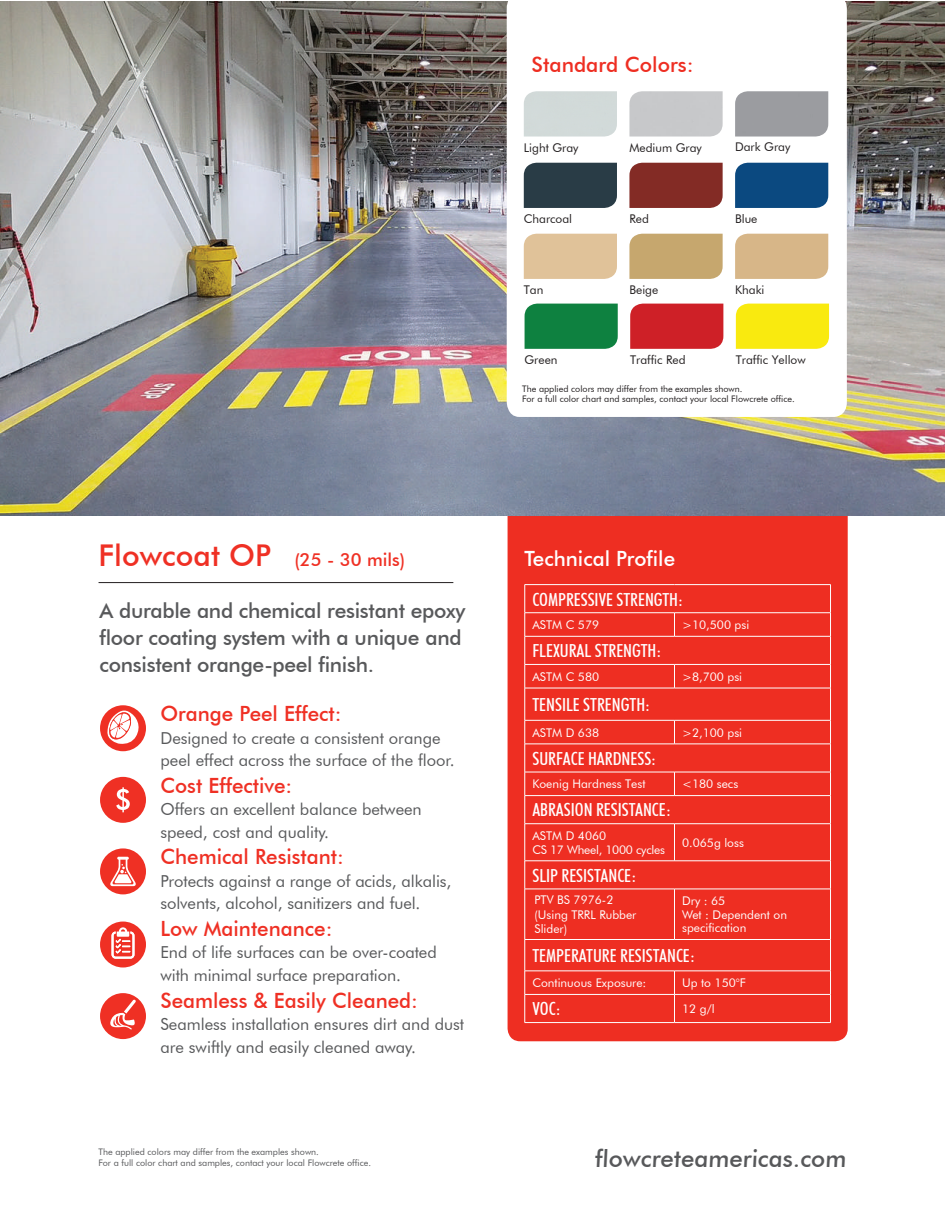
<style>
.page{position:relative;width:945px;height:1215px;background:#fff}
.page>*{position:absolute;margin:0;border:0;box-sizing:border-box;transform-origin:0 0}
.t1{font:500 30px "Futura BT";color:#ef3024}
.t2{font:500 24px "Futura BT";color:#57585a}
.t3{font:500 21px/27px "Futura BT";letter-spacing:-.015em;color:#58595b}
.t4{font:500 21px "Futura BT";color:#ef3024}
.t5{font:500 21px "Futura BT";color:#fff}
.t6{font:500 21px "Futura BT";color:#ee2e22}
.t7{font:500 condensed 18px "Futura BT";color:#fff}
.t8{font:500 18px "Futura BT";color:#ef3024}
.t9{font:16.5px/22.5px "Futura BT";color:#58595b}
.t10{font:12px/13.5px "Futura BT";color:#fff}
.t11{font:12px "Futura BT";color:#231f20}
.t12{font:12px/13.5px "Futura BT";letter-spacing:-.02em;color:#fff}
.t13{font:9px/10.8px "Futura BT";color:#57585a}
.t14{font:9px/10.8px "Futura BT";color:#231f20}
</style>
<div class="page">
<div style="left:508px;top:363px;width:340px;height:678px;background:#ee2e22;border-radius:13px"></div>
<hr style="left:99px;top:582px;width:354px;height:1px;background:#231f20">
<img style="left:0;top:1px;width:944px;height:515px">
<div style="left:100px;top:993px;width:46px;height:46px;background:#ef3024;border-radius:50%"></div>
<div style="left:100px;top:922px;width:46px;height:46px;background:#ef3024;border-radius:50%"></div>
<svg style="left:110px;top:1000px;width:26px;height:30px"></svg>
<div style="left:100px;top:848px;width:46px;height:46px;background:#ef3024;border-radius:50%"></div>
<svg style="left:110px;top:857px;width:26px;height:29px"></svg>
<div style="left:100px;top:705px;width:46px;height:46px;background:#ef3024;border-radius:50%"></div>
<svg style="left:107px;top:710px;width:35px;height:34px"></svg>
<svg style="left:112px;top:927px;width:23px;height:32px"></svg>
<div style="left:100px;top:777px;width:46px;height:46px;background:#ef3024;border-radius:50%"></div>
<svg style="left:116px;top:787px;width:14px;height:25px"></svg>
<svg style="left:507px;top:1px;width:340px;height:416px"></svg>
<div style="left:524px;top:91px;width:93px;height:46px;background:#d2dad9"></div>
<div style="left:629px;top:163px;width:94px;height:45px;background:#832b25"></div>
<div style="left:735px;top:91px;width:93px;height:46px;background:#9b9ca0"></div>
<img style="left:629px;top:91px;width:94px;height:46px">
<div style="left:735px;top:163px;width:93px;height:45px;background:#0b4980"></div>
<div style="left:524px;top:234px;width:93px;height:45px;background:#e0c299"></div>
<div style="left:524px;top:163px;width:93px;height:45px;background:#293c46"></div>
<div style="left:629px;top:234px;width:94px;height:45px;background:#c6a76e"></div>
<div style="left:735px;top:234px;width:93px;height:45px;background:#d7b688"></div>
<div style="left:525px;top:304px;width:93px;height:45px;background:#0e8140"></div>
<div style="left:630px;top:304px;width:93px;height:45px;background:#ce2027"></div>
<div style="left:736px;top:304px;width:93px;height:45px;background:#f9ea0f"></div>
<hr style="left:525px;top:584px;width:149px;height:1px;background:#fff">
<hr style="left:674px;top:584px;width:157px;height:1px;background:#fff">
<hr style="left:525px;top:612px;width:149px;height:1px;background:#fff">
<hr style="left:674px;top:612px;width:157px;height:1px;background:#fff">
<svg style="left:674px;top:613px;width:1px;height:23px"></svg>
<hr style="left:525px;top:636px;width:149px;height:1px;background:#fff">
<hr style="left:674px;top:636px;width:157px;height:1px;background:#fff">
<hr style="left:525px;top:664px;width:149px;height:1px;background:#fff">
<svg style="left:524px;top:585px;width:1px;height:103px"></svg>
<hr style="left:674px;top:664px;width:157px;height:1px;background:#fff">
<svg style="left:674px;top:665px;width:1px;height:23px"></svg>
<svg style="left:830px;top:585px;width:1px;height:103px"></svg>
<hr style="left:525px;top:688px;width:149px;height:1px;background:#fff">
<hr style="left:524px;top:688px;width:1px;height:32px;background:#fff">
<hr style="left:674px;top:688px;width:157px;height:1px;background:#fff">
<hr style="left:830px;top:688px;width:1px;height:32px;background:#fff">
<hr style="left:525px;top:720px;width:149px;height:1px;background:#fff">
<hr style="left:674px;top:720px;width:157px;height:1px;background:#fff">
<svg style="left:674px;top:720px;width:1px;height:24px"></svg>
<hr style="left:525px;top:744px;width:149px;height:1px;background:#fff">
<hr style="left:674px;top:744px;width:157px;height:1px;background:#fff">
<hr style="left:525px;top:772px;width:149px;height:1px;background:#fff">
<hr style="left:674px;top:772px;width:157px;height:1px;background:#fff">
<svg style="left:674px;top:772px;width:1px;height:23px"></svg>
<hr style="left:525px;top:795px;width:149px;height:1px;background:#fff">
<svg style="left:524px;top:720px;width:1px;height:104px"></svg>
<hr style="left:674px;top:795px;width:157px;height:1px;background:#fff">
<svg style="left:830px;top:720px;width:1px;height:103px"></svg>
<hr style="left:525px;top:823px;width:149px;height:1px;background:#fff">
<hr style="left:524px;top:824px;width:1px;height:37px;background:#fff">
<hr style="left:674px;top:823px;width:157px;height:1px;background:#fff">
<hr style="left:674px;top:824px;width:1px;height:37px;background:#fff">
<hr style="left:830px;top:824px;width:1px;height:37px;background:#fff">
<hr style="left:525px;top:860px;width:149px;height:1px;background:#fff">
<svg style="left:524px;top:861px;width:1px;height:28px"></svg>
<hr style="left:674px;top:860px;width:157px;height:1px;background:#fff">
<svg style="left:830px;top:861px;width:1px;height:28px"></svg>
<hr style="left:525px;top:889px;width:149px;height:1px;background:#fff">
<hr style="left:524px;top:889px;width:1px;height:50px;background:#fff">
<hr style="left:674px;top:889px;width:157px;height:1px;background:#fff">
<hr style="left:674px;top:889px;width:1px;height:50px;background:#fff">
<hr style="left:830px;top:889px;width:1px;height:50px;background:#fff">
<hr style="left:525px;top:939px;width:149px;height:1px;background:#fff">
<hr style="left:524px;top:940px;width:1px;height:31px;background:#fff">
<hr style="left:674px;top:939px;width:157px;height:1px;background:#fff">
<hr style="left:830px;top:940px;width:1px;height:31px;background:#fff">
<hr style="left:525px;top:970px;width:149px;height:1px;background:#fff">
<hr style="left:674px;top:970px;width:157px;height:1px;background:#fff">
<hr style="left:525px;top:994px;width:149px;height:1px;background:#fff">
<svg style="left:524px;top:971px;width:1px;height:51px"></svg>
<hr style="left:674px;top:994px;width:157px;height:1px;background:#fff">
<svg style="left:674px;top:971px;width:1px;height:51px"></svg>
<svg style="left:830px;top:971px;width:1px;height:51px"></svg>
<hr style="left:525px;top:1022px;width:149px;height:1px;background:#fff">
<hr style="left:674px;top:1022px;width:157px;height:1px;background:#fff">
<p class="t6" style="left:532px;top:51px;width:164px">Standard Colors:</p>
<p class="t11" style="left:524px;top:140px;width:56px">Light Gray</p>
<p class="t11" style="left:629px;top:140px;width:74px">Medium Gray</p>
<p class="t11" style="left:735px;top:139px;width:57px">Dark Gray</p>
<p class="t11" style="left:524px;top:212px;width:50px">Charcoal</p>
<p class="t11" style="left:629px;top:212px;width:21px">Red</p>
<p class="t11" style="left:735px;top:212px;width:24px">Blue</p>
<p class="t11" style="left:524px;top:283px;width:21px">Tan</p>
<p class="t11" style="left:629px;top:283px;width:30px">Beige</p>
<p class="t11" style="left:735px;top:283px;width:31px">Khaki</p>
<p class="t11" style="left:525px;top:353px;width:34px">Green</p>
<p class="t11" style="left:630px;top:353px;width:57px">Traffic Red</p>
<p class="t11" style="left:736px;top:353px;width:71px">Traffic Yellow</p>
<h1 class="t1" style="left:99px;top:538px;width:174px">Flowcoat OP</h1>
<p class="t8" style="left:295px;top:549px;width:112px">(25 - 30 mils)</p>
<p class="t3" style="left:100px;top:597px;width:367px">A durable and chemical resistant epoxy floor coating system with a unique and consistent orange-peel finish.</p>
<p class="t4" style="left:160px;top:701px;width:183px">Orange Peel Effect:</p>
<p class="t9" style="left:160px;top:726px;width:296px">Designed to create a consistent orange peel effect across the surface of the floor.</p>
<p class="t4" style="left:160px;top:773px;width:133px">Cost Effective:</p>
<p class="t9" style="left:160px;top:798px;width:263px">Offers an excellent balance between speed, cost and quality.</p>
<p class="t4" style="left:160px;top:844px;width:185px">Chemical Resistant:</p>
<p class="t9" style="left:160px;top:870px;width:293px">Protects against a range of acids, alkalis, solvents, alcohol, sanitizers and fuel.</p>
<p class="t4" style="left:160px;top:916px;width:174px">Low Maintenance:</p>
<p class="t9" style="left:160px;top:941px;width:278px">End of life surfaces can be over-coated with minimal surface preparation.</p>
<p class="t4" style="left:160px;top:987px;width:259px">Seamless &amp; Easily Cleaned:</p>
<p class="t9" style="left:160px;top:1013px;width:305px">Seamless installation ensures dirt and dust are swiftly and easily cleaned away.</p>
<p class="t14" style="left:522px;top:383px;width:274px">The applied colors may differ from the examples shown.<br>For a full color chart and samples, contact your local Flowcrete office.</p>
<p class="t5" style="left:525px;top:546px;width:152px">Technical Profile</p>
<p class="t7" style="left:532px;top:588px;width:152px">COMPRESSIVE STRENGTH:</p>
<p class="t10" style="left:532px;top:618px;width:68px">ASTM C 579</p>
<p class="t10" style="left:682px;top:618px;width:69px">&gt;10,500 psi</p>
<p class="t7" style="left:532px;top:640px;width:130px">FLEXURAL STRENGTH:</p>
<p class="t10" style="left:532px;top:670px;width:68px">ASTM C 580</p>
<p class="t10" style="left:682px;top:670px;width:62px">&gt;8,700 psi</p>
<p class="t7" style="left:532px;top:694px;width:119px">TENSILE STRENGTH:</p>
<p class="t10" style="left:532px;top:726px;width:68px">ASTM D 638</p>
<p class="t10" style="left:682px;top:726px;width:62px">&gt;2,100 psi</p>
<p class="t7" style="left:532px;top:747px;width:125px">SURFACE HARDNESS:</p>
<p class="t10" style="left:532px;top:777px;width:115px">Koenig Hardness Test</p>
<p class="t10" style="left:682px;top:777px;width:58px">&lt;180 secs</p>
<p class="t7" style="left:532px;top:799px;width:140px">ABRASION RESISTANCE:</p>
<p class="t12" style="left:532px;top:829px;width:134px">ASTM D 4060<br>CS 17 Wheel, 1000 cycles</p>
<p class="t10" style="left:682px;top:836px;width:63px">0.065g loss</p>
<p class="t7" style="left:532px;top:864px;width:105px">SLIP RESISTANCE:</p>
<p class="t10" style="left:682px;top:894px;width:106px">Dry : 65<br>Wet : Dependent on specification</p>
<p class="t7" style="left:532px;top:945px;width:164px">TEMPERATURE RESISTANCE:</p>
<p class="t10" style="left:532px;top:976px;width:116px">Continuous Exposure:</p>
<p class="t10" style="left:682px;top:976px;width:65px">Up to 150°F</p>
<p class="t7" style="left:532px;top:998px;width:30px">VOC:</p>
<p class="t10" style="left:682px;top:1002px;width:34px">12 g/l</p>
<p class="t10" style="left:535px;top:893px;width:103px;line-height:14.4px">PTV BS 7976-2 (Using TRRL Rubber<br>Slider)</p>
<p class="t13" style="left:99px;top:1146px;width:274px">The applied colors may differ from the examples shown.<br>For a full color chart and samples, contact your local Flowcrete office.</p>
<h2 class="t2" style="left:595px;top:1144px;width:254px">flowcreteamericas.com</h2>
</div>
